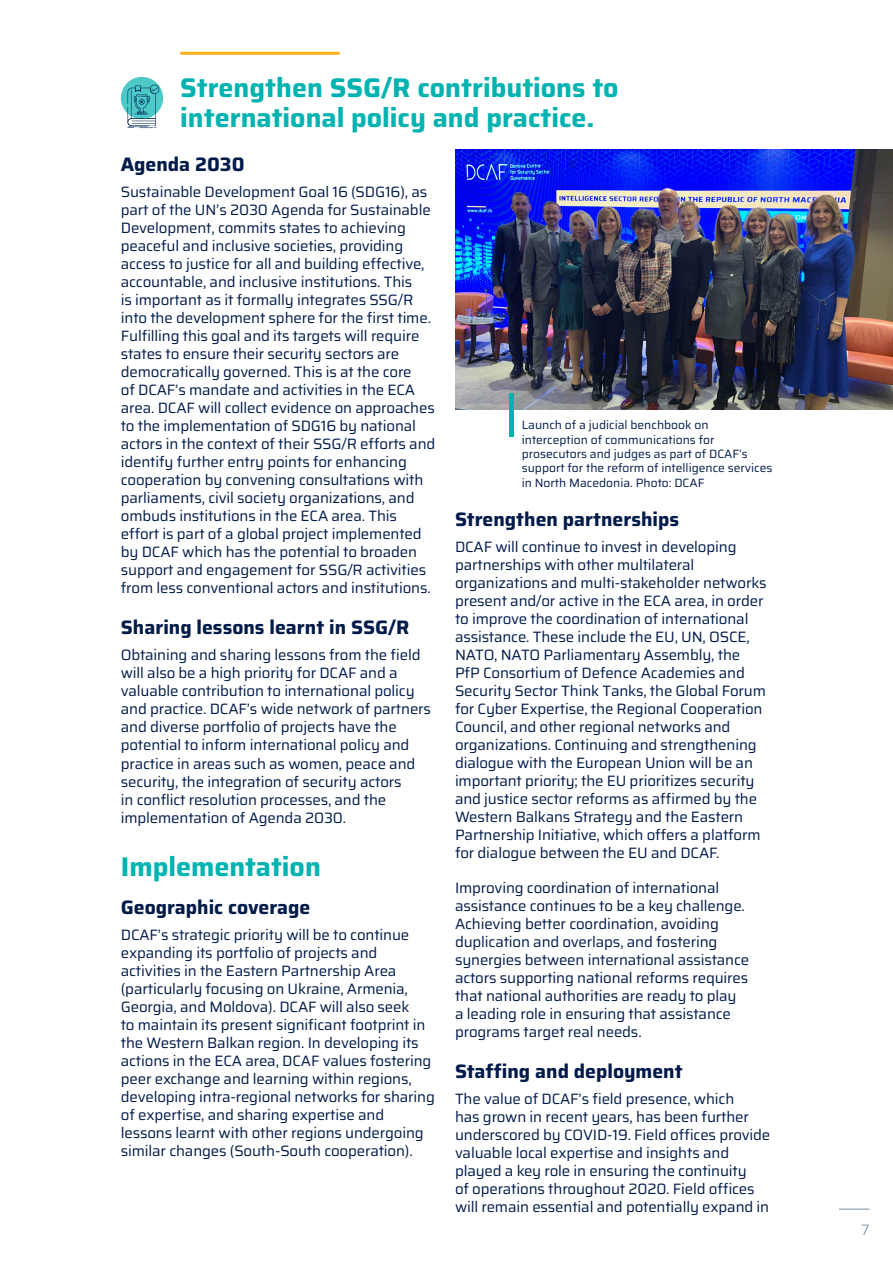
<style>
.page{position:relative;width:893px;height:1263px;background:#fff}
.page>*{position:absolute;margin:0;border:0;box-sizing:border-box;transform-origin:0 0}
.t1{font:700 27px/30px "Saira";color:#00b3b0}
.t2{font:700 19.5px "Saira";color:#001a49}
.t3{font:15px/18px "Saira";letter-spacing:-.01em;color:#001a49}
.t4{font:300 15px "Saira";color:#7b909d}
.t5{font:12px/14.4px "Saira";color:#001a49}
</style>
<div class="page">
<hr style="left:839px;top:1209px;width:31px;height:1px;background:#7b909d">
<hr style="left:180px;top:52px;width:160px;height:3px;background:#fcaf17">
<svg style="left:121px;top:77px;width:42px;height:42px"></svg>
<svg style="left:127px;top:85px;width:32px;height:43px"></svg>
<img style="left:455px;top:149px;width:438px;height:260px">
<hr style="left:510px;top:393px;width:4px;height:43px;background:#00b3b0">
<h1 class="t1" style="left:180px;top:72px;width:440px">Strengthen SSG/R contributions to international policy and practice.</h1>
<h2 class="t2" style="left:121px;top:149px;width:125px">Agenda 2030</h2>
<p class="t3" style="left:121px;top:183px;width:316px">Sustainable Development Goal 16 (SDG16), as part of the UN’s 2030 Agenda for Sustainable Development, commits states to achieving peaceful and inclusive societies, providing access to justice for all and building effective, accountable, and inclusive institutions. This<br>is important as it formally integrates SSG/R into the development sphere for the first time.<br>Fulfilling this goal and its targets will require states to ensure their security sectors are democratically governed. This is at the core<br>of DCAF’s mandate and activities in the ECA area. DCAF will collect evidence on approaches to the implementation of SDG16 by national actors in the context of their SSG/R efforts and identify further entry points for enhancing cooperation by convening consultations with parliaments, civil society organizations, and ombuds institutions in the ECA area. This effort is part of a global project implemented by DCAF which has the potential to broaden support and engagement for SSG/R activities from less conventional actors and institutions.</p>
<h2 class="t2" style="left:121px;top:612px;width:290px">Sharing lessons learnt in SSG/R</h2>
<p class="t3" style="left:121px;top:646px;width:312px">Obtaining and sharing lessons from the field will also be a high priority for DCAF and a valuable contribution to international policy and practice. DCAF’s wide network of partners and diverse portfolio of projects have the potential to inform international policy and practice in areas such as women, peace and security, the integration of security actors<br>in conflict resolution processes, and the implementation of Agenda 2030.</p>
<h1 class="t1" style="left:121px;top:850px;width:202px">Implementation</h1>
<h2 class="t2" style="left:121px;top:891px;width:191px">Geographic coverage</h2>
<p class="t3" style="left:121px;top:925px;width:316px">DCAF’s strategic priority will be to continue expanding its portfolio of projects and activities in the Eastern Partnership Area (particularly focusing on Ukraine, Armenia, Georgia, and Moldova). DCAF will also seek<br>to maintain its present significant footprint in the Western Balkan region. In developing its actions in the ECA area, DCAF values fostering peer exchange and learning within regions, developing intra-regional networks for sharing of expertise, and sharing expertise and lessons learnt with other regions undergoing similar changes (South-South cooperation).</p>
<p class="t5" style="left:522px;top:417px;width:252px">Launch of a judicial benchbook on interception of communications for prosecutors and judges as part of DCAF’s support for the reform of intelligence services in North Macedonia. Photo: DCAF</p>
<h2 class="t2" style="left:455px;top:503px;width:226px">Strengthen partnerships</h2>
<p class="t3" style="left:455px;top:537px;width:313px">DCAF will continue to invest in developing partnerships with other multilateral organizations and multi-stakeholder networks present and/or active in the ECA area, in order to improve the coordination of international assistance. These include the EU, UN, OSCE, NATO, NATO Parliamentary Assembly, the PfP Consortium of Defence Academies and Security Sector Think Tanks, the Global Forum for Cyber Expertise, the Regional Cooperation Council, and other regional networks and organizations. Continuing and strengthening dialogue with the European Union will be an important priority; the EU prioritizes security and justice sector reforms as affirmed by the Western Balkans Strategy and the Eastern Partnership Initiative, which offers a platform for dialogue between the EU and DCAF.</p>
<p class="t3" style="left:455px;top:878px;width:296px">Improving coordination of international assistance continues to be a key challenge.<br>Achieving better coordination, avoiding duplication and overlaps, and fostering synergies between international assistance actors supporting national reforms requires that national authorities are ready to play<br>a leading role in ensuring that assistance programs target real needs.</p>
<h2 class="t2" style="left:455px;top:1055px;width:229px">Staffing and deployment</h2>
<p class="t3" style="left:455px;top:1089px;width:317px">The value of DCAF’s field presence, which<br>has grown in recent years, has been further underscored by COVID-19. Field offices provide valuable local expertise and insights and played a key role in ensuring the continuity<br>of operations throughout 2020. Field offices will remain essential and potentially expand in</p>
<p class="t4" style="left:861px;top:1217px;width:10px">7</p>
</div>
